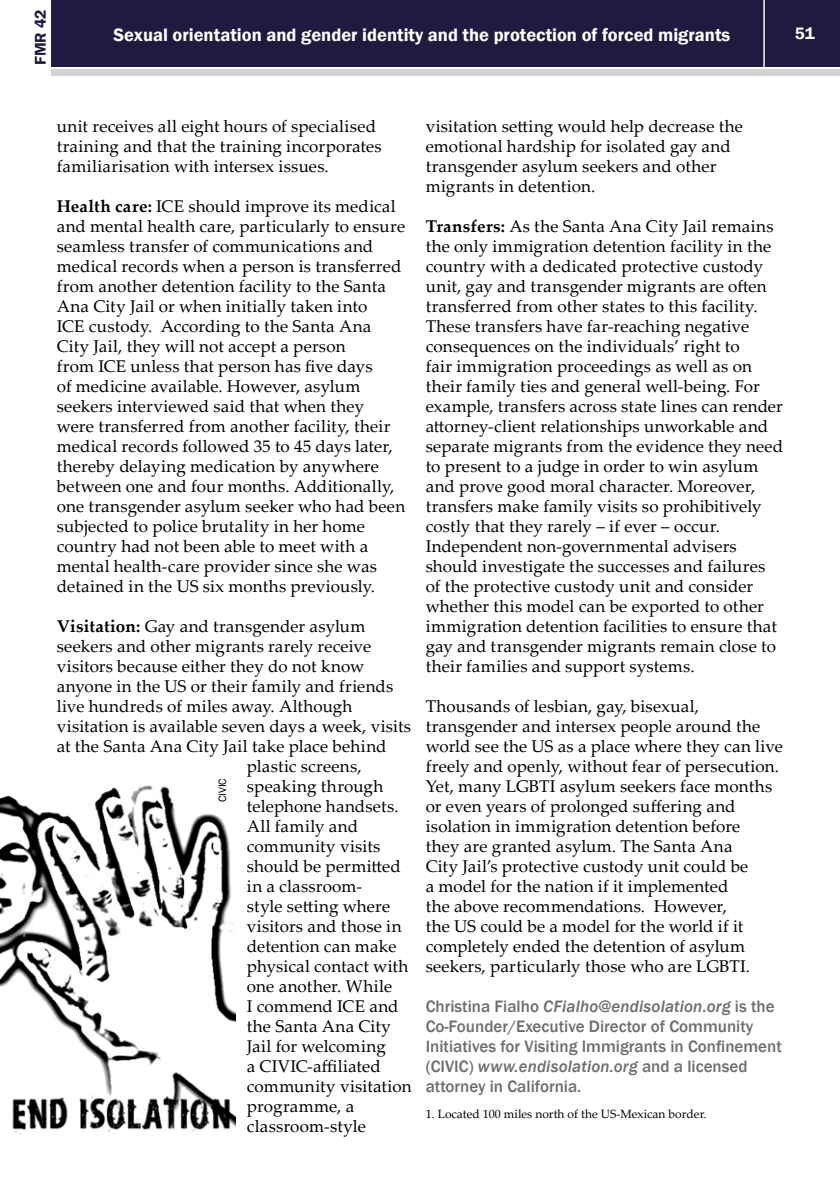
<style>
.page{position:relative;width:840px;height:1191px;background:#fff}
.page>*{position:absolute;margin:0;border:0;box-sizing:border-box;transform-origin:0 0}
.t1{font:600 18.4px "Franklin Gothic";color:#fff}
.t2{font:17px/20px "Palatino Linotype";letter-spacing:.01em;color:#000}
.t3{font:500 17px/20px "Franklin Gothic";color:#6d6e71}
.t4{font:600 17px "Franklin Gothic";color:#fff}
.t5{font:600 16px "Franklin Gothic";color:#211a40}
.t6{font:12px "Palatino Linotype";color:#000}
.t7{font:11px "Franklin Gothic";color:#000}
.s1{font-weight:700}
.s2{font-style:italic}
</style>
<div class="page">
<div style="left:52px;top:0;width:787px;height:66px;background:#211a40"></div>
<div style="left:52px;top:69px;width:787px;height:6px;background:#d1d3d4"></div>
<hr style="left:763px;top:0;width:1px;height:68px;background:#fff">
<img style="left:0;top:785px;width:235px;height:349px">
<p class="t5" style="left:31px;top:65px;width:57px;rotate:-90deg">FMR 42</p>
<p class="t1" style="left:113px;top:23px;width:618px">Sexual orientation and gender identity and the protection of forced migrants</p>
<p class="t4" style="left:794px;top:23px;width:21px">51</p>
<p class="t2" style="left:57px;top:116px;width:326px">unit receives all eight hours of specialised training and that the training incorporates familiarisation with intersex issues.</p>
<p class="t2" style="left:57px;top:196px;width:350px"><span class="s1">Health care:</span> ICE should improve its medical and mental health care, particularly to ensure seamless transfer of communications and medical records when a person is transferred from another detention facility to the Santa Ana City Jail or when initially taken into<br>ICE custody. According to the Santa Ana City Jail, they will not accept a person<br>from ICE unless that person has five days<br>of medicine available. However, asylum seekers interviewed said that when they were transferred from another facility, their medical records followed 35 to 45 days later, thereby delaying medication by anywhere between one and four months. Additionally, one transgender asylum seeker who had been subjected to police brutality in her home country had not been able to meet with a mental health-care provider since she was detained in the US six months previously.</p>
<p class="t2" style="left:57px;top:615px;width:310px"><span class="s1">Visitation:</span> Gay and transgender asylum</p>
<p class="t2" style="left:57px;top:635px;width:316px">seekers and other migrants rarely receive</p>
<p class="t2" style="left:57px;top:655px;width:309px">visitors because either they do not know</p>
<p class="t2" style="left:57px;top:675px;width:338px">anyone in the US or their family and friends</p>
<p class="t2" style="left:57px;top:695px;width:297px">live hundreds of miles away. Although</p>
<p class="t2" style="left:57px;top:715px;width:356px">visitation is available seven days a week, visits</p>
<p class="t2" style="left:57px;top:735px;width:331px">at the Santa Ana City Jail take place behind</p>
<p class="t2" style="left:247px;top:755px;width:116px">plastic screens,</p>
<p class="t2" style="left:247px;top:775px;width:138px">speaking through</p>
<p class="t2" style="left:247px;top:795px;width:153px">telephone handsets.</p>
<p class="t2" style="left:247px;top:815px;width:113px">All family and</p>
<p class="t2" style="left:247px;top:835px;width:135px">community visits</p>
<p class="t2" style="left:247px;top:855px;width:155px">should be permitted</p>
<p class="t2" style="left:247px;top:875px;width:117px">in a classroom-</p>
<p class="t2" style="left:247px;top:895px;width:145px">style setting where</p>
<p class="t2" style="left:247px;top:915px;width:156px">visitors and those in</p>
<p class="t2" style="left:247px;top:935px;width:151px">detention can make</p>
<p class="t2" style="left:247px;top:955px;width:163px">physical contact with</p>
<p class="t2" style="left:247px;top:975px;width:147px">one another. While</p>
<p class="t2" style="left:247px;top:995px;width:153px">I commend ICE and</p>
<p class="t2" style="left:247px;top:1015px;width:145px">the Santa Ana City</p>
<p class="t2" style="left:247px;top:1035px;width:140px">Jail for welcoming</p>
<p class="t2" style="left:247px;top:1055px;width:135px">a CIVIC-affiliated</p>
<p class="t2" style="left:247px;top:1075px;width:166px">community visitation</p>
<p class="t2" style="left:247px;top:1095px;width:109px">programme, a</p>
<p class="t2" style="left:247px;top:1115px;width:120px">classroom-style</p>
<p class="t7" style="left:215px;top:802px;width:26px;rotate:-90deg">CIVIC</p>
<p class="t2" style="left:425px;top:115px;width:319px">visitation setting would help decrease the emotional hardship for isolated gay and transgender asylum seekers and other migrants in detention.</p>
<p class="t2" style="left:425px;top:215px;width:359px"><span class="s1">Transfers:</span> As the Santa Ana City Jail remains the only immigration detention facility in the country with a dedicated protective custody unit, gay and transgender migrants are often transferred from other states to this facility.<br>These transfers have far-reaching negative consequences on the individuals’ right to<br>fair immigration proceedings as well as on their family ties and general well-being. For example, transfers across state lines can render attorney-client relationships unworkable and separate migrants from the evidence they need to present to a judge in order to win asylum and prove good moral character. Moreover, transfers make family visits so prohibitively costly that they rarely – if ever – occur.<br>Independent non-governmental advisers should investigate the successes and failures of the protective custody unit and consider whether this model can be exported to other immigration detention facilities to ensure that gay and transgender migrants remain close to their families and support systems.</p>
<p class="t2" style="left:425px;top:695px;width:358px">Thousands of lesbian, gay, bisexual, transgender and intersex people around the world see the US as a place where they can live freely and openly, without fear of persecution.<br>Yet, many LGBTI asylum seekers face months or even years of prolonged suffering and isolation in immigration detention before<br>they are granted asylum. The Santa Ana<br>City Jail’s protective custody unit could be<br>a model for the nation if it implemented<br>the above recommendations. However,<br>the US could be a model for the world if it completely ended the detention of asylum seekers, particularly those who are LGBTI.</p>
<p class="t3" style="left:425px;top:996px;width:357px">Christina Fialho <span class="s2">CFialho@endisolation.org</span> is the Co-Founder/Executive Director of Community Initiatives for Visiting Immigrants in Confinement (CIVIC) <span class="s2">www.endisolation.org</span> and a licensed attorney in California.</p>
<p class="t6" style="left:425px;top:1105px;width:282px">1. Located 100 miles north of the US-Mexican border.</p>
</div>
